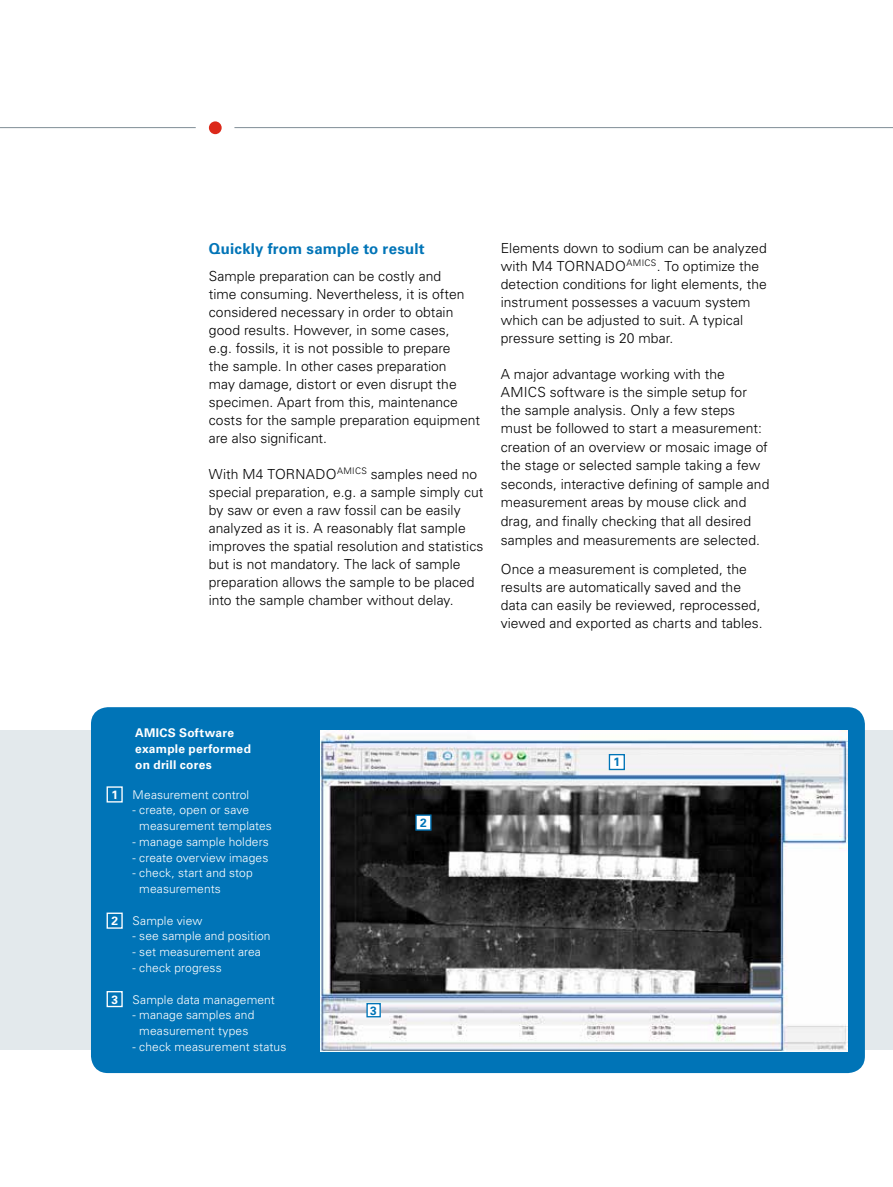
<style>
.page{position:relative;width:893px;height:1187px;background:#fff}
.page>*{position:absolute;margin:0;border:0;box-sizing:border-box;transform-origin:0 0}
.t1{font:700 15px "Univers LT Std";letter-spacing:.015em;color:#0074b7}
.t2{font:300 13.8px/18px "Univers LT Std";letter-spacing:.005em;color:#000}
.t3{font:300 12px/15.8px "Univers LT Std";letter-spacing:.01em;color:#fff}
.t4{font:700 12px/15.8px "Univers LT Std";letter-spacing:.02em;color:#fff}
.t5{font:700 12px "Univers LT Std";color:#0074b7}
.s1{font-weight:700}
</style>
<div class="page">
<hr style="left:0;top:127px;width:196px;height:1px;background:#808e96">
<div style="left:209px;top:121px;width:13px;height:13px;background:#dc291a;border-radius:50%"></div>
<hr style="left:234px;top:127px;width:659px;height:1px;background:#808e96">
<div style="left:0;top:730px;width:892px;height:319px;background:#e3e9ec"></div>
<div style="left:91px;top:707px;width:774px;height:365px;background:#0074b7;border-radius:17px"></div>
<img style="left:321px;top:730px;width:526px;height:321px">
<div style="left:609px;top:754px;width:15px;height:15px;background:#fff"></div>
<div style="left:609px;top:754px;width:16px;height:16px;border:1px solid #0074b7"></div>
<div style="left:416px;top:815px;width:15px;height:14px;background:#fff"></div>
<div style="left:415px;top:814px;width:16px;height:16px;border:1px solid #0074b7"></div>
<div style="left:367px;top:1003px;width:13px;height:13px;background:#fff"></div>
<div style="left:366px;top:1002px;width:15px;height:15px;border:1px solid #0074b7"></div>
<div style="left:107px;top:912px;width:16px;height:16px;background:#0074b7;border:1px solid #fff"></div>
<div style="left:107px;top:990px;width:16px;height:17px;background:#0074b7;border:1px solid #fff"></div>
<div style="left:107px;top:786px;width:16px;height:16px;background:#0074b7;border:1px solid #fff"></div>
<p class="t1" style="left:209px;top:239px;width:217px">Quickly from sample to result</p>
<p class="t2" style="left:209px;top:267px;width:273px">Sample preparation can be costly and<br>time consuming. Nevertheless, it is often considered necessary in order to obtain good results. However, in some cases,<br>e.g. fossils, it is not possible to prepare<br>the sample. In other cases preparation<br>may damage, distort or even disrupt the specimen. Apart from this, maintenance costs for the sample preparation equipment are also significant.</p>
<p class="t2" style="left:209px;top:465px;width:276px">With M4 TORNADO<sup>AMICS</sup> samples need no special preparation, e.g. a sample simply cut by saw or even a raw fossil can be easily analyzed as it is. A reasonably flat sample improves the spatial resolution and statistics but is not mandatory. The lack of sample preparation allows the sample to be placed into the sample chamber without delay.</p>
<p class="t2" style="left:501px;top:239px;width:268px">Elements down to sodium can be analyzed with M4 TORNADO<sup>AMICS</sup>. To optimize the detection conditions for light elements, the instrument possesses a vacuum system which can be adjusted to suit. A typical pressure setting is 20 mbar.</p>
<p class="t2" style="left:501px;top:365px;width:270px;line-height:18.5px">A major advantage working with the AMICS software is the simple setup for the sample analysis. Only a few steps must be followed to start a measurement: creation of an overview or mosaic image of the stage or selected sample taking a few seconds, interactive defining of sample and measurement areas by mouse click and drag, and finally checking that all desired samples and measurements are selected.</p>
<p class="t2" style="left:501px;top:559px;width:263px">Once a measurement is completed, the results are automatically saved and the data can easily be reviewed, reprocessed, viewed and exported as charts and tables.</p>
<p class="t4" style="left:135px;top:725px;width:117px">AMICS Software example performed on drill cores</p>
<p class="t3" style="left:111px;top:786px;width:139px"><span class="s1">1</span> Measurement control</p>
<p class="t3" style="left:139px;top:802px;width:134px;text-indent:-7px">- create, open or save measurement templates</p>
<p class="t3" style="left:133px;top:833px;width:138px">- manage sample holders</p>
<p class="t3" style="left:133px;top:849px;width:137px">- create overview images</p>
<p class="t3" style="left:139px;top:865px;width:115px;text-indent:-7px">- check, start and stop measurements</p>
<p class="t3" style="left:111px;top:912px;width:92px"><span class="s1">2</span> Sample view</p>
<p class="t3" style="left:133px;top:928px;width:139px">- see sample and position</p>
<p class="t3" style="left:133px;top:944px;width:130px">- set measurement area</p>
<p class="t3" style="left:133px;top:959px;width:91px">- check progress</p>
<p class="t3" style="left:111px;top:991px;width:165px"><span class="s1">3</span> Sample data management</p>
<p class="t3" style="left:133px;top:1007px;width:123px;text-align:center">- manage samples and measurement types</p>
<p class="t3" style="left:133px;top:1038px;width:155px">- check measurement status</p>
<p class="t5" style="left:420px;top:815px;width:8px">2</p>
<p class="t5" style="left:370px;top:1003px;width:8px">3</p>
<p class="t5" style="left:613px;top:755px;width:8px">1</p>
</div>
